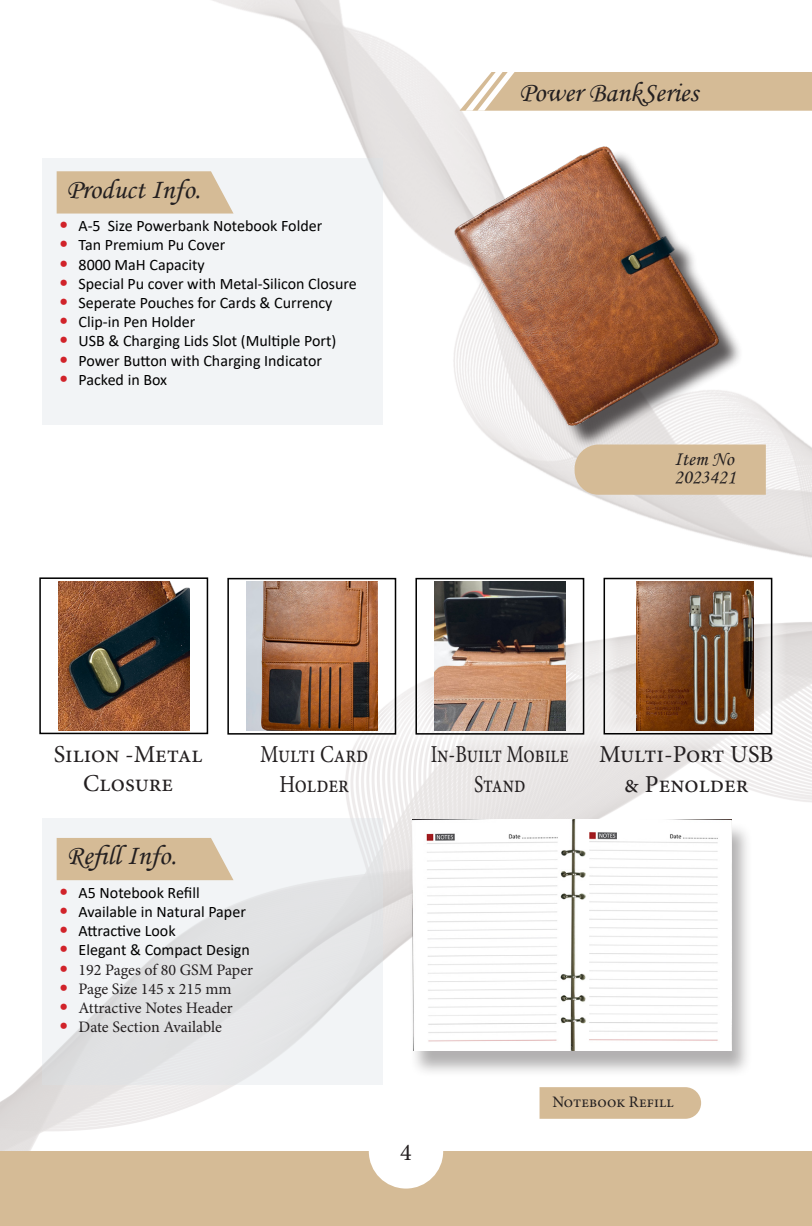
<style>
.page{position:relative;width:812px;height:1226px;background:#fff}
.page>*{position:absolute;margin:0;border:0;box-sizing:border-box;transform-origin:0 0}
.t1{font:28px "Monotype Corsiva";color:#231f20}
.t2{font:24.4px/29.2px "Minion Pro";color:#231f20;text-align:center}
.t3{font:24.4px "Minion Pro";color:#231f20;scale:.8 1}
.t4{font:24.4px "Minion Pro";color:#231f20;scale:.85 1}
.t5{font:24px "Minion Pro";color:#231f20}
.t6{font:20px "Monotype Corsiva";color:#231f20}
.t7{font:16px "Calibri";color:#000}
.t8{font:16px "Minion Pro";color:#231f20}
.s1{font-size:20px;color:#d1232a}
.s2{font-family:"Calibri";font-size:20px;color:#d1232a}
</style>
<div class="page">
<img style="left:0;top:0;width:811px;height:1151px">
<div style="left:0;top:1151px;width:811px;height:75px;background:#d5bb96"></div>
<hr style="left:811px;top:1151px;width:1px;height:75px;background:#d5bb96">
<div style="left:369px;top:1114px;width:74px;height:74px;background:#fff;border-radius:50%"></div>
<svg style="left:453px;top:72px;width:359px;height:39px;background:#d9c2a1"></svg>
<div style="left:42px;top:158px;width:340px;height:267px;background:#f2f4f6"></div>
<svg style="left:42px;top:818px;width:340px;height:266px"></svg>
<div style="left:458px;top:150px;width:285px;height:300px;background:#231f20;opacity:.75"></div>
<img style="left:454px;top:147px;width:264px;height:278px">
<svg style="left:574px;top:444px;width:192px;height:51px;background:#d5bd99"></svg>
<svg style="left:28px;top:171px;width:206px;height:43px"></svg>
<svg style="left:28px;top:838px;width:211px;height:42px"></svg>
<div style="left:408px;top:822px;width:344px;height:255px;background:#231f20;opacity:.35"></div>
<img style="left:412px;top:819px;width:319px;height:231px">
<svg style="left:539px;top:1087px;width:162px;height:32px;background:#d6bd99"></svg>
<div style="left:25px;top:563px;width:197px;height:185px;background:#fff"></div>
<div style="left:39px;top:577px;width:169px;height:157px;border:2px solid #000"></div>
<img style="left:58px;top:581px;width:131px;height:149px">
<div style="left:213px;top:564px;width:197px;height:185px;background:#fff"></div>
<div style="left:227px;top:578px;width:169px;height:157px;border:2px solid #000"></div>
<img style="left:247px;top:582px;width:130px;height:148px">
<svg style="left:401px;top:564px;width:188px;height:185px"></svg>
<div style="left:415px;top:578px;width:169px;height:157px;border:2px solid #000"></div>
<img style="left:434px;top:582px;width:131px;height:148px">
<svg style="left:589px;top:563px;width:197px;height:186px"></svg>
<div style="left:603px;top:578px;width:169px;height:156px;border:2px solid #000"></div>
<img style="left:637px;top:582px;width:116px;height:148px">
<p class="t1" style="left:66px;top:172px;width:136px">Product Info.</p>
<p class="t7" style="left:59px;top:215px;width:265px"><span class="s1">•</span> A-5 Size Powerbank Notebook Folder</p>
<p class="t7" style="left:59px;top:234px;width:168px"><span class="s1">•</span> Tan Premium Pu Cover</p>
<p class="t7" style="left:59px;top:253px;width:148px"><span class="s1">•</span> 8000 MaH Capacity</p>
<p class="t7" style="left:59px;top:272px;width:300px"><span class="s1">•</span> Special Pu cover with Metal-Silicon Closure</p>
<p class="t7" style="left:59px;top:292px;width:275px"><span class="s1">•</span> Seperate Pouches for Cards &amp; Currency</p>
<p class="t7" style="left:59px;top:311px;width:138px"><span class="s1">•</span> Clip-in Pen Holder</p>
<p class="t7" style="left:59px;top:330px;width:279px"><span class="s1">•</span> USB &amp; Charging Lids Slot (Multiple Port)</p>
<p class="t7" style="left:59px;top:349px;width:265px"><span class="s1">•</span> Power Button with Charging Indicator</p>
<p class="t7" style="left:59px;top:368px;width:110px"><span class="s1">•</span> Packed in Box</p>
<p class="t1" style="left:519px;top:75px;width:181px">Power BankSeries</p>
<p class="t6" style="left:674px;top:446px;width:61px">Item No</p>
<p class="t6" style="left:674px;top:464px;width:63px">2023421</p>
<p class="t2" style="left:54px;top:740px;width:150px">Silion -Metal<br>Closure</p>
<p class="t4" style="left:260px;top:738px;width:129px">Multi Card</p>
<p class="t4" style="left:279px;top:767px;width:84px">Holder</p>
<p class="t1" style="left:66px;top:839px;width:112px">Refill Info.</p>
<p class="t7" style="left:59px;top:881px;width:142px"><span class="s1">•</span> A5 Notebook Refill</p>
<p class="t7" style="left:59px;top:901px;width:189px"><span class="s1">•</span> Available in Natural Paper</p>
<p class="t7" style="left:59px;top:920px;width:118px"><span class="s1">•</span> Attractive Look</p>
<p class="t7" style="left:59px;top:939px;width:193px"><span class="s1">•</span> Elegant &amp; Compact Design</p>
<p class="t8" style="left:59px;top:959px;width:196px"><span class="s2">•</span> 192 Pages of 80 GSM Paper</p>
<p class="t8" style="left:59px;top:978px;width:174px"><span class="s2">•</span> Page Size 145 x 215 mm</p>
<p class="t8" style="left:59px;top:997px;width:176px"><span class="s2">•</span> Attractive Notes Header</p>
<p class="t8" style="left:59px;top:1016px;width:165px"><span class="s2">•</span> Date Section Available</p>
<p class="t3" style="left:431px;top:738px;width:174px">In-Built Mobile</p>
<p class="t3" style="left:474px;top:767px;width:66px">Stand</p>
<p class="t2" style="left:599px;top:740px;width:176px">Multi-Port USB &amp; Penolder</p>
<p class="t5" style="left:400px;top:1136px;width:13px">4</p>
<p class="t8" style="left:552px;top:1091px;width:123px">Notebook Refill</p>
</div>
